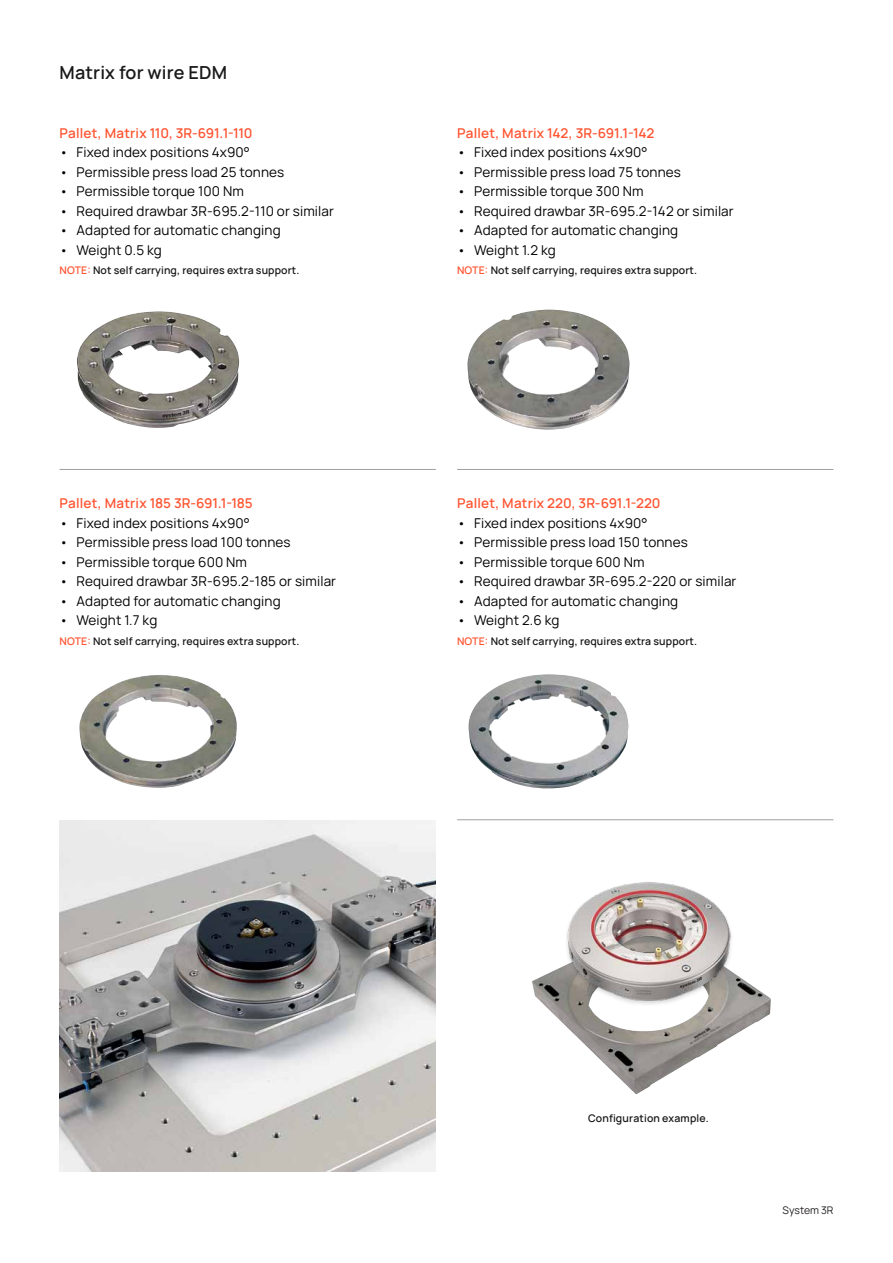
<style>
.page{position:relative;width:893px;height:1263px;background:#fff}
.page>*{position:absolute;margin:0;border:0;box-sizing:border-box;transform-origin:0 0}
.t1{font:600 18px "Manrope";letter-spacing:.01em;color:#191919}
.t2{font:13.5px "Manrope";letter-spacing:.01em;color:#000}
.t3{font:600 13.5px "Manrope";letter-spacing:.01em;color:#ff5532}
.t4{font:600 10.5px "Manrope";letter-spacing:.01em;color:#191919}
.t5{font:10.5px "Manrope";letter-spacing:-.005em;color:#231f20}
.s1{color:#ff5532}
</style>
<div class="page">
<img style="left:60px;top:820px;width:376px;height:351px">
<img style="left:77px;top:311px;width:162px;height:117px">
<img style="left:467px;top:309px;width:162px;height:121px">
<img style="left:79px;top:675px;width:158px;height:113px">
<img style="left:468px;top:674px;width:161px;height:115px">
<img style="left:532px;top:965px;width:239px;height:129px">
<div style="left:565px;top:881px;width:169px;height:126px;background:#191919;opacity:.2"></div>
<img style="left:568px;top:881px;width:163px;height:145px">
<hr style="left:457px;top:469px;width:376px;height:1px;background:#a0a0a0">
<hr style="left:60px;top:469px;width:376px;height:1px;background:#a0a0a0">
<hr style="left:457px;top:819px;width:376px;height:1px;background:#a0a0a0">
<h1 class="t1" style="left:60px;top:58px;width:169px">Matrix for wire EDM</h1>
<p class="t3" style="left:60px;top:122px;width:195px">Pallet, Matrix 110, 3R-691.1-110</p>
<p class="t2" style="left:60px;top:142px;width:192px">• Fixed index positions 4x90°</p>
<p class="t2" style="left:60px;top:161px;width:226px">• Permissible press load 25 tonnes</p>
<p class="t2" style="left:60px;top:181px;width:186px">• Permissible torque 100 Nm</p>
<p class="t2" style="left:60px;top:200px;width:276px">• Required drawbar 3R-695.2-110 or similar</p>
<p class="t2" style="left:60px;top:220px;width:223px">• Adapted for automatic changing</p>
<p class="t2" style="left:60px;top:239px;width:104px">• Weight 0.5 kg</p>
<p class="t4" style="left:60px;top:262px;width:241px"><span class="s1">NOTE:</span> Not self carrying, requires extra support.</p>
<p class="t3" style="left:60px;top:492px;width:195px">Pallet, Matrix 185 3R-691.1-185</p>
<p class="t2" style="left:60px;top:512px;width:192px">• Fixed index positions 4x90°</p>
<p class="t2" style="left:60px;top:532px;width:233px">• Permissible press load 100 tonnes</p>
<p class="t2" style="left:60px;top:551px;width:189px">• Permissible torque 600 Nm</p>
<p class="t2" style="left:60px;top:571px;width:278px">• Required drawbar 3R-695.2-185 or similar</p>
<p class="t2" style="left:60px;top:590px;width:223px">• Adapted for automatic changing</p>
<p class="t2" style="left:60px;top:610px;width:99px">• Weight 1.7 kg</p>
<p class="t4" style="left:60px;top:632px;width:241px"><span class="s1">NOTE:</span> Not self carrying, requires extra support.</p>
<p class="t3" style="left:457px;top:122px;width:199px">Pallet, Matrix 142, 3R-691.1-142</p>
<p class="t2" style="left:457px;top:142px;width:192px">• Fixed index positions 4x90°</p>
<p class="t2" style="left:457px;top:161px;width:225px">• Permissible press load 75 tonnes</p>
<p class="t2" style="left:457px;top:181px;width:188px">• Permissible torque 300 Nm</p>
<p class="t2" style="left:457px;top:200px;width:278px">• Required drawbar 3R-695.2-142 or similar</p>
<p class="t2" style="left:457px;top:220px;width:223px">• Adapted for automatic changing</p>
<p class="t2" style="left:457px;top:239px;width:100px">• Weight 1.2 kg</p>
<p class="t4" style="left:457px;top:262px;width:241px"><span class="s1">NOTE:</span> Not self carrying, requires extra support.</p>
<p class="t3" style="left:457px;top:492px;width:205px">Pallet, Matrix 220, 3R-691.1-220</p>
<p class="t2" style="left:457px;top:512px;width:192px">• Fixed index positions 4x90°</p>
<p class="t2" style="left:457px;top:532px;width:232px">• Permissible press load 150 tonnes</p>
<p class="t2" style="left:457px;top:551px;width:189px">• Permissible torque 600 Nm</p>
<p class="t2" style="left:457px;top:571px;width:281px">• Required drawbar 3R-695.2-220 or similar</p>
<p class="t2" style="left:457px;top:590px;width:223px">• Adapted for automatic changing</p>
<p class="t2" style="left:457px;top:610px;width:104px">• Weight 2.6 kg</p>
<p class="t4" style="left:457px;top:632px;width:241px"><span class="s1">NOTE:</span> Not self carrying, requires extra support.</p>
<p class="t4" style="left:588px;top:1110px;width:122px">Configuration example.</p>
<p class="t5" style="left:783px;top:1202px;width:52px">System 3R</p>
</div>
